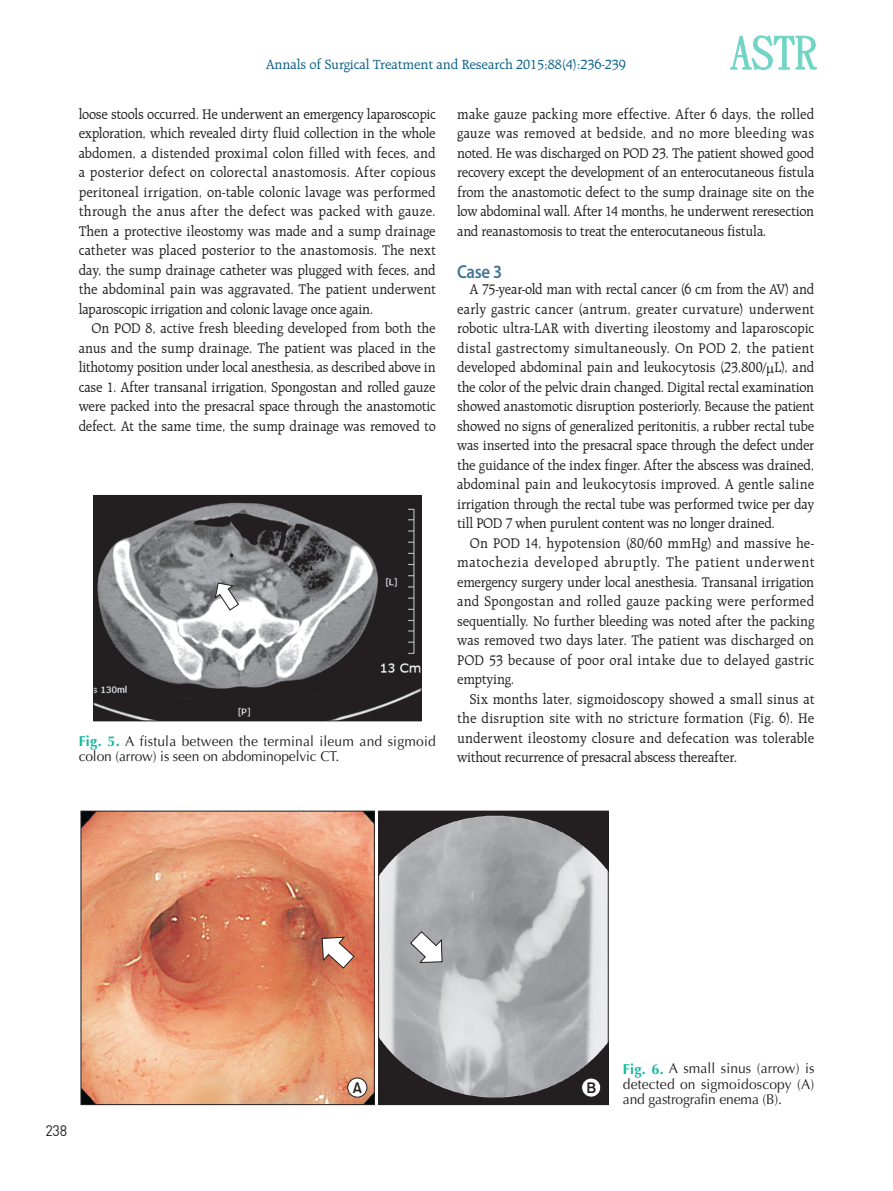
<style>
.page{position:relative;width:893px;height:1191px;background:#fff}
.page>*{position:absolute;margin:0;border:0;box-sizing:border-box;transform-origin:0 0}
.t1{font:600 18.75px "Myriad Pro";color:#417599;scale:.9 1}
.t2{font:15px/19.5px "Raleigh BT";letter-spacing:-.015em;color:#231f20;text-align:justify;scale:.94 1}
.t3{font:15px "Dinreg";color:#231f20;scale:.95 1}
.t4{font:15px "Gothic 725 BT Bold A";color:#231f20}
.t5{font:14.25px/15px "Optima LT Std";letter-spacing:.01em;color:#231f20}
.t6{font:14.25px "Raleigh BT";letter-spacing:-.01em;color:#0b6189}
.s1{font-weight:700;color:#11b9a0}
</style>
<div class="page">
<svg style="left:730px;top:35px;width:87px;height:35px"></svg>
<img style="left:95px;top:497px;width:324px;height:222px">
<div style="left:93px;top:495px;width:328px;height:226px;border:1px solid #231f20"></div>
<svg style="left:214px;top:582px;width:26px;height:29px"></svg>
<svg style="left:80px;top:810px;width:529px;height:295px;background:#c29885"></svg>
<div style="left:348px;top:1078px;width:19px;height:19px;background:#fff;border-radius:50%"></div>
<div style="left:347px;top:1077px;width:20px;height:20px;border:1px solid #231f20;border-radius:50%"></div>
<div style="left:582px;top:1078px;width:19px;height:19px;background:#fff;border-radius:50%"></div>
<div style="left:581px;top:1077px;width:20px;height:20px;border:1px solid #231f20;border-radius:50%"></div>
<svg style="left:321px;top:936px;width:34px;height:33px"></svg>
<svg style="left:409px;top:930px;width:34px;height:33px"></svg>
<p class="t6" style="left:266px;top:56px;width:361px">Annals of Surgical Treatment and Research 2015;88(4):236-239</p>
<p class="t2" style="left:79px;top:104px;width:382px">loose stools occurred. He underwent an emergency laparoscopic exploration, which revealed dirty fluid collection in the whole abdomen, a distended proximal colon filled with feces, and a posterior defect on colorectal anastomosis. After copious peritoneal irrigation, on-table colonic lavage was performed through the anus after the defect was packed with gauze.<br>Then a protective ileostomy was made and a sump drainage catheter was placed posterior to the anastomosis. The next day, the sump drainage catheter was plugged with feces, and the abdominal pain was aggravated. The patient underwent laparoscopic irrigation and colonic lavage once again.</p>
<p class="t2" style="left:79px;top:318px;width:382px;text-indent:13px">On POD 8, active fresh bleeding developed from both the anus and the sump drainage. The patient was placed in the lithotomy position under local anesthesia, as described above in case 1. After transanal irrigation, Spongostan and rolled gauze were packed into the presacral space through the anastomotic defect. At the same time, the sump drainage was removed to</p>
<p class="t2" style="left:457px;top:104px;width:382px">make gauze packing more effective. After 6 days, the rolled gauze was removed at bedside, and no more bleeding was noted. He was discharged on POD 23. The patient showed good recovery except the development of an enterocutaneous fistula from the anastomotic defect to the sump drainage site on the low abdominal wall. After 14 months, he underwent reresection and reanastomosis to treat the enterocutaneous fistula.</p>
<p class="t1" style="left:457px;top:260px;width:51px">Case 3</p>
<p class="t2" style="left:457px;top:279px;width:381px;text-indent:13px">A 75-year-old man with rectal cancer (6 cm from the AV) and early gastric cancer (antrum, greater curvature) underwent robotic ultra-LAR with diverting ileostomy and laparoscopic distal gastrectomy simultaneously. On POD 2, the patient developed abdominal pain and leukocytosis (23,800/ L), and the color of the pelvic drain changed. Digital rectal examination showed anastomotic disruption posteriorly. Because the patient showed no signs of generalized peritonitis, a rubber rectal tube was inserted into the presacral space through the defect under the guidance of the index finger. After the abscess was drained, abdominal pain and leukocytosis improved. A gentle saline irrigation through the rectal tube was performed twice per day till POD 7 when purulent content was no longer drained.</p>
<p class="t2" style="left:457px;top:533px;width:382px;text-indent:13px">On POD 14, hypotension (80/60 mmHg) and massive he&shy;matochezia developed abruptly. The patient underwent emergency surgery under local anesthesia. Transanal irrigation and Spongostan and rolled gauze packing were performed sequentially. No further bleeding was noted after the packing was removed two days later. The patient was discharged on POD 53 because of poor oral intake due to delayed gastric emptying.</p>
<p class="t2" style="left:457px;top:689px;width:381px;text-indent:13px">Six months later, sigmoidoscopy showed a small sinus at the disruption site with no stricture formation (Fig. 6). He underwent ileostomy closure and defecation was tolerable without recurrence of presacral abscess thereafter.</p>
<p class="t5" style="left:79px;top:734px;width:359px"><span class="s1">Fig. 5.</span> A fistula between the terminal ileum and sigmoid colon (arrow) is seen on abdominopelvic CT.</p>
<p class="t3" style="left:46px;top:1121px;width:24px">238</p>
<p class="t4" style="left:353px;top:1079px;width:11px">A</p>
<p class="t4" style="left:586px;top:1079px;width:11px">B</p>
<p class="t5" style="left:623px;top:1061px;width:193px;text-align:justify"><span class="s1">Fig. 6.</span> A small sinus (arrow) is detected on sigmoidoscopy (A) and gastrografin enema (B).</p>
</div>
